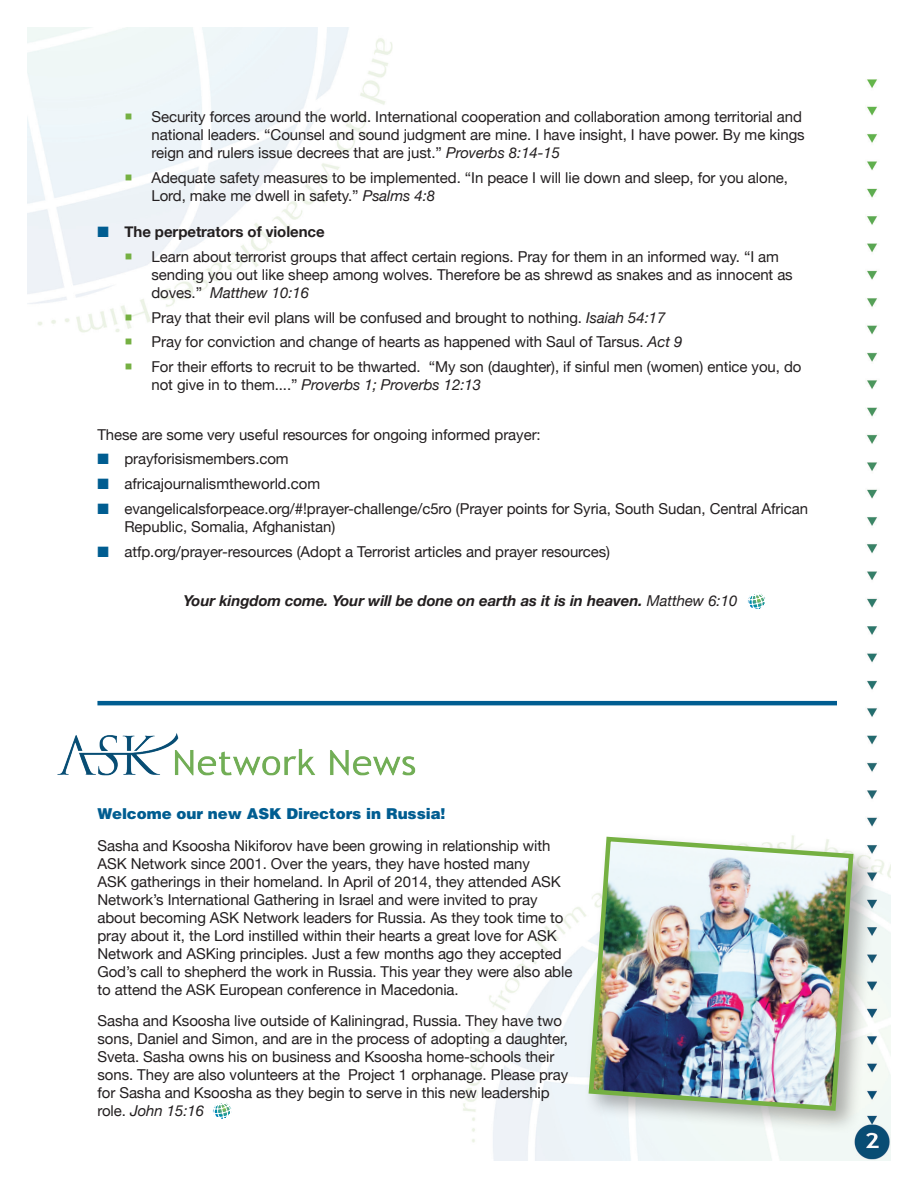
<style>
.page{position:relative;width:918px;height:1188px;background:#fff}
.page>*{position:absolute;margin:0;border:0;box-sizing:border-box;transform-origin:0 0}
.t1{font:15px/18px "Helvetica Neue";letter-spacing:-.005em;color:#231f20}
.t2{font:italic 700 15px "Helvetica Neue";letter-spacing:-.005em;color:#231f20}
.t3{font:900 15px "Helvetica";letter-spacing:-.005em;color:#005d91}
.t4{font:700 15px "Helvetica Neue";letter-spacing:-.005em;color:#231f20}
.s1{color:#75b042}
.s2{font-style:italic}
.s3{color:#005d91}
.s4{font-weight:400}
</style>
<div class="page">
<img style="left:27px;top:27px;width:864px;height:1134px">
<svg style="left:212px;top:1102px;width:20px;height:18px"></svg>
<img style="left:54px;top:730px;width:378px;height:54px">
<hr style="left:97px;top:701px;width:740px;height:4px;background:#005d91">
<div style="left:583px;top:832px;width:295px;height:303px;background:#231f20;opacity:.35"></div>
<img style="left:586px;top:834px;width:270px;height:279px">
<svg style="left:747px;top:593px;width:20px;height:18px"></svg>
<p class="t1" style="left:151px;top:108px;width:655px;text-indent:-27px"><span class="s1">○</span> Security forces around the world. International cooperation and collaboration among territorial and national leaders. “Counsel and sound judgment are mine. I have insight, I have power. By me kings reign and rulers issue decrees that are just.” <span class="s2">Proverbs 8:14-15</span></p>
<p class="t1" style="left:151px;top:168px;width:638px;text-indent:-27px"><span class="s1">○</span> Adequate safety measures to be implemented. “In peace I will lie down and sleep, for you alone,<br>Lord, make me dwell in safety.” <span class="s2">Psalms 4:8</span></p>
<p class="t4" style="left:97px;top:222px;width:229px"><span class="s3">■</span> The perpetrators of violence</p>
<p class="t1" style="left:151px;top:247px;width:643px;text-indent:-27px"><span class="s1">○</span> Learn about terrorist groups that affect certain regions. Pray for them in an informed way. “I am sending you out like sheep among wolves. Therefore be as shrewd as snakes and as innocent as doves.” <span class="s2">Matthew 10:16</span></p>
<p class="t1" style="left:124px;top:308px;width:542px"><span class="s1">○</span> Pray that their evil plans will be confused and brought to nothing. <span class="s2">Isaiah 54:17</span></p>
<p class="t1" style="left:124px;top:333px;width:560px"><span class="s1">○</span> Pray for conviction and change of hearts as happened with Saul of Tarsus. <span class="s2">Act 9</span></p>
<p class="t1" style="left:151px;top:357px;width:652px;text-indent:-27px"><span class="s1">○</span> For their efforts to recruit to be thwarted. “My son (daughter), if sinful men (women) entice you, do not give in to them....” <span class="s2">Proverbs 1; Proverbs 12:13</span></p>
<p class="t1" style="left:97px;top:425px;width:445px">These are some very useful resources for ongoing informed prayer:</p>
<p class="t1" style="left:97px;top:450px;width:193px"><span class="s3">■</span> prayforisismembers.com</p>
<p class="t1" style="left:97px;top:474px;width:224px"><span class="s3">■</span> africajournalismtheworld.com</p>
<p class="t1" style="left:124px;top:499px;width:685px;text-indent:-27px"><span class="s3">■</span> evangelicalsforpeace.org/#!prayer-challenge/c5ro (Prayer points for Syria, South Sudan, Central African<br>Republic, Somalia, Afghanistan)</p>
<p class="t1" style="left:97px;top:542px;width:514px"><span class="s3">■</span> atfp.org/prayer-resources (Adopt a Terrorist articles and prayer resources)</p>
<p class="t2" style="left:184px;top:591px;width:555px">Your kingdom come. Your will be done on earth as it is in heaven. <span class="s4">Matthew 6:10</span></p>
<p class="t3" style="left:97px;top:804px;width:350px">Welcome our new ASK Directors in Russia!</p>
<p class="t1" style="left:97px;top:836px;width:477px">Sasha and Ksoosha Nikiforov have been growing in relationship with ASK Network since 2001. Over the years, they have hosted many<br>ASK gatherings in their homeland. In April of 2014, they attended ASK Network’s International Gathering in Israel and were invited to pray about becoming ASK Network leaders for Russia. As they took time to pray about it, the Lord instilled within their hearts a great love for ASK Network and ASKing principles. Just a few months ago they accepted God’s call to shepherd the work in Russia. This year they were also able to attend the ASK European conference in Macedonia.</p>
<p class="t1" style="left:97px;top:1012px;width:472px">Sasha and Ksoosha live outside of Kaliningrad, Russia. They have two sons, Daniel and Simon, and are in the process of adopting a daughter, Sveta. Sasha owns his on business and Ksoosha home-schools their sons. They are also volunteers at the Project 1 orphanage. Please pray for Sasha and Ksoosha as they begin to serve in this new leadership role. <span class="s2">John 15:16</span></p>
</div>
